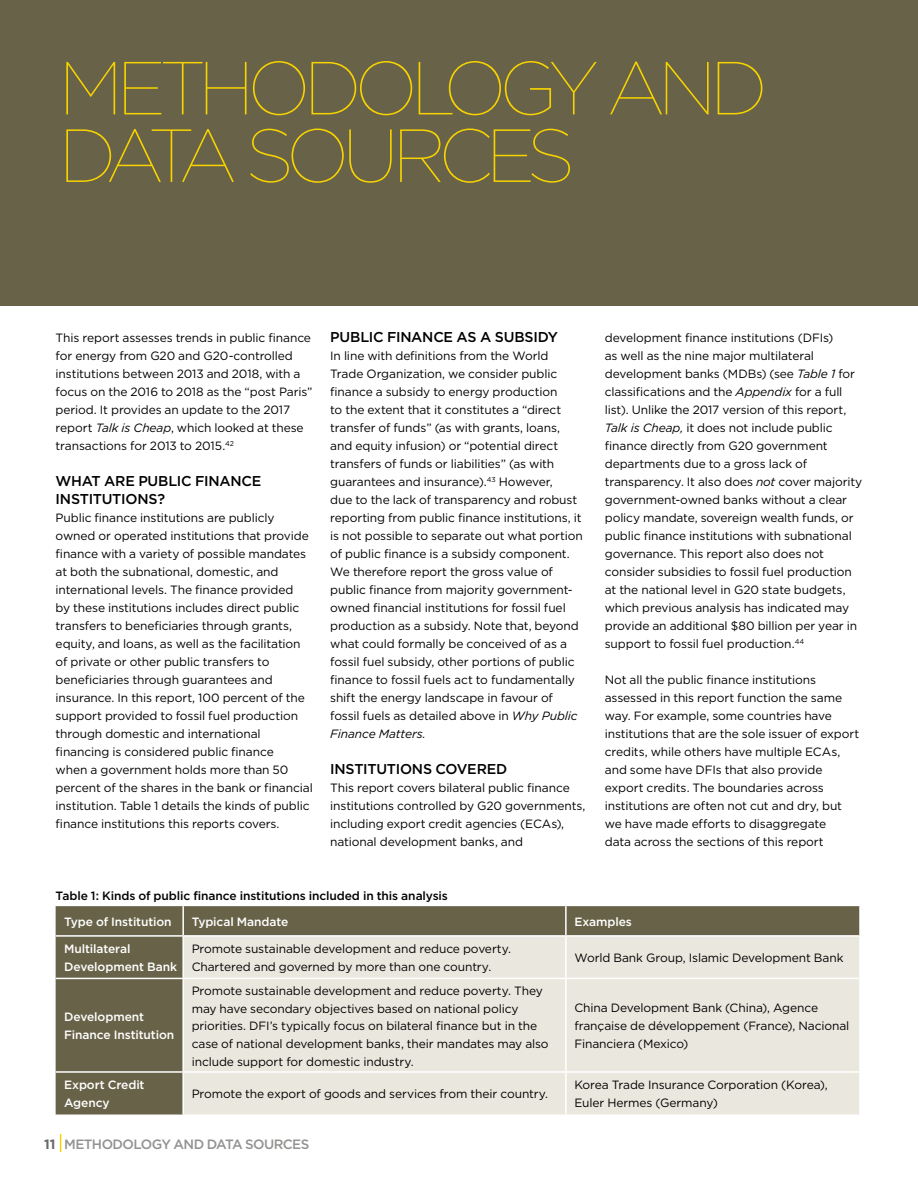
<style>
.page{position:relative;width:918px;height:1188px;background:#fff}
.page>*{position:absolute;margin:0;border:0;box-sizing:border-box;transform-origin:0 0}
.t1{font:100 75px/67.5px "Gotham HTF";letter-spacing:-.095em;color:#f8d300}
.t2{font:500 14.25px/18px "Gotham HTF";letter-spacing:-.02em;color:#000}
.t3{font:500 13.5px "Gotham HTF";letter-spacing:-.045em;color:#949290}
.t4{font:12px/18px "Gotham HTF";letter-spacing:-.01em;color:#000}
.t5{font:500 12px/17.7px "Gotham HTF";letter-spacing:-.005em;color:#fff}
.t6{font:500 12px "Gotham HTF";letter-spacing:-.01em;color:#000}
.s1{font-style:italic}
.s2{font-weight:700;color:#6b6764}
</style>
<div class="page">
<div style="left:0;top:0;width:918px;height:306px;background:#686348"></div>
<div style="left:56px;top:906px;width:803px;height:208px;background:#686348"></div>
<div style="left:184px;top:937px;width:675px;height:177px;background:#eae8de"></div>
<hr style="left:182px;top:906px;width:2px;height:29px;background:#fff">
<hr style="left:565px;top:906px;width:2px;height:29px;background:#fff">
<hr style="left:182px;top:937px;width:2px;height:41px;background:#fff">
<hr style="left:565px;top:937px;width:2px;height:41px;background:#fff">
<hr style="left:182px;top:979px;width:2px;height:92px;background:#fff">
<hr style="left:565px;top:979px;width:2px;height:92px;background:#fff">
<hr style="left:182px;top:1073px;width:2px;height:41px;background:#fff">
<hr style="left:565px;top:1073px;width:2px;height:41px;background:#fff">
<hr style="left:56px;top:935px;width:127px;height:2px;background:#fff">
<hr style="left:183px;top:935px;width:383px;height:2px;background:#fff">
<hr style="left:566px;top:935px;width:293px;height:2px;background:#fff">
<hr style="left:56px;top:978px;width:127px;height:1px;background:#fff">
<hr style="left:183px;top:978px;width:383px;height:1px;background:#fff">
<hr style="left:566px;top:978px;width:293px;height:1px;background:#fff">
<hr style="left:56px;top:1071px;width:127px;height:2px;background:#fff">
<hr style="left:183px;top:1071px;width:383px;height:2px;background:#fff">
<hr style="left:566px;top:1071px;width:293px;height:2px;background:#fff">
<svg style="left:60px;top:1134px;width:1px;height:18px"></svg>
<h1 class="t1" style="left:59px;top:54px;width:711px">METHODOLOGY AND<br>DATA SOURCES</h1>
<p class="t4" style="left:56px;top:329px;width:258px">This report assesses trends in public finance for energy from G20 and G20-controlled institutions between 2013 and 2018, with a focus on the 2016 to 2018 as the “post Paris” period. It provides an update to the 2017 report <span class="s1">Talk is Cheap</span>, which looked at these transactions for 2013 to 2015.<sup>42</sup></p>
<p class="t2" style="left:56px;top:472px;width:207px">WHAT ARE PUBLIC FINANCE<br>INSTITUTIONS?</p>
<p class="t4" style="left:56px;top:509px;width:259px">Public finance institutions are publicly owned or operated institutions that provide finance with a variety of possible mandates at both the subnational, domestic, and international levels. The finance provided<br>by these institutions includes direct public transfers to beneficiaries through grants, equity, and loans, as well as the facilitation of private or other public transfers to beneficiaries through guarantees and insurance. In this report, 100 percent of the support provided to fossil fuel production through domestic and international financing is considered public finance<br>when a government holds more than 50 percent of the shares in the bank or financial institution. Table 1 details the kinds of public finance institutions this reports covers.</p>
<p class="t2" style="left:330px;top:328px;width:229px">PUBLIC FINANCE AS A SUBSIDY</p>
<p class="t4" style="left:330px;top:347px;width:254px">In line with definitions from the World Trade Organization, we consider public finance a subsidy to energy production<br>to the extent that it constitutes a “direct transfer of funds” (as with grants, loans, and equity infusion) or “potential direct transfers of funds or liabilities” (as with guarantees and insurance).<sup>43</sup> However,<br>due to the lack of transparency and robust reporting from public finance institutions, it is not possible to separate out what portion of public finance is a subsidy component.<br>We therefore report the gross value of public finance from majority government&shy;owned financial institutions for fossil fuel production as a subsidy. Note that, beyond what could formally be conceived of as a fossil fuel subsidy, other portions of public finance to fossil fuels act to fundamentally shift the energy landscape in favour of fossil fuels as detailed above in <span class="s1">Why Public Finance Matters.</span></p>
<p class="t2" style="left:330px;top:760px;width:179px">INSTITUTIONS COVERED</p>
<p class="t4" style="left:330px;top:779px;width:257px">This report covers bilateral public finance institutions controlled by G20 governments, including export credit agencies (ECAs), national development banks, and</p>
<p class="t6" style="left:56px;top:889px;width:394px">Table 1: Kinds of public finance institutions included in this analysis</p>
<p class="t4" style="left:605px;top:329px;width:259px">development finance institutions (DFIs)<br>as well as the nine major multilateral development banks (MDBs) (see <span class="s1">Table 1</span> for classifications and the <span class="s1">Appendix</span> for a full list). Unlike the 2017 version of this report, <span class="s1">Talk is Cheap,</span> it does not include public finance directly from G20 government departments due to a gross lack of transparency. It also does <span class="s1">not</span> cover majority government-owned banks without a clear policy mandate, sovereign wealth funds, or public finance institutions with subnational governance. This report also does not consider subsidies to fossil fuel production at the national level in G20 state budgets, which previous analysis has indicated may provide an additional $80 billion per year in support to fossil fuel production.<sup>44</sup></p>
<p class="t4" style="left:605px;top:671px;width:256px">Not all the public finance institutions assessed in this report function the same way. For example, some countries have institutions that are the sole issuer of export credits, while others have multiple ECAs, and some have DFIs that also provide export credits. The boundaries across institutions are often not cut and dry, but we have made efforts to disaggregate<br>data across the sections of this report</p>
<p class="t5" style="left:64px;top:913px;width:109px">Type of Institution</p>
<p class="t5" style="left:192px;top:913px;width:98px">Typical Mandate</p>
<p class="t5" style="left:574px;top:913px;width:59px">Examples</p>
<p class="t5" style="left:64px;top:940px;width:115px">Multilateral<br>Development Bank</p>
<p class="t4" style="left:192px;top:940px;width:321px">Promote sustainable development and reduce poverty.<br>Chartered and governed by more than one country.</p>
<p class="t4" style="left:574px;top:949px;width:271px">World Bank Group, Islamic Development Bank</p>
<p class="t5" style="left:64px;top:1008px;width:112px">Development<br>Finance Institution</p>
<p class="t4" style="left:192px;top:982px;width:359px">Promote sustainable development and reduce poverty. They may have secondary objectives based on national policy priorities. DFI’s typically focus on bilateral finance but in the case of national development banks, their mandates may also include support for domestic industry.</p>
<p class="t4" style="left:574px;top:999px;width:277px">China Development Bank (China), Agence française de développement (France), Nacional<br>Financiera (Mexico)</p>
<p class="t5" style="left:64px;top:1076px;width:82px">Export Credit<br>Agency</p>
<p class="t4" style="left:192px;top:1085px;width:358px">Promote the export of goods and services from their country.</p>
<p class="t4" style="left:574px;top:1076px;width:255px">Korea Trade Insurance Corporation (Korea),<br>Euler Hermes (Germany)</p>
<p class="t3" style="left:44px;top:1136px;width:267px"><span class="s2">11</span> METHODOLOGY AND DATA SOURCES</p>
</div>
